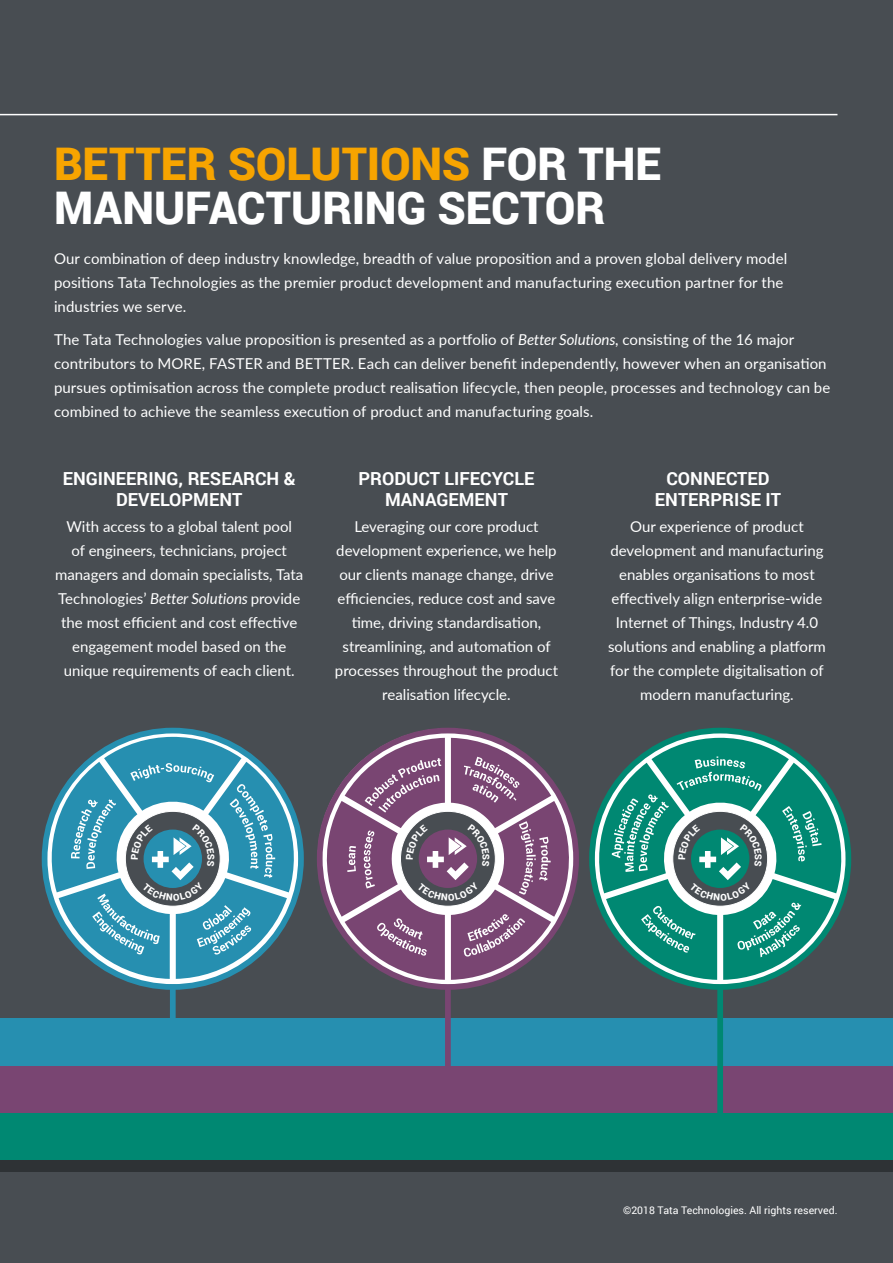
<style>
.page{position:relative;width:893px;height:1263px;background:#484d52}
.page>*{position:absolute;margin:0;border:0;box-sizing:border-box;transform-origin:0 0}
.t1{font:900 45px/43.5px "Roboto";letter-spacing:-.005em;color:#fff}
.t2{font:700 18px/21px "Roboto";color:#fff;text-align:center}
.t3{font:15px/24px "Lato";color:#fff;text-align:center}
.t4{font:10.5px "Roboto";color:#fff}
.s1{color:#f7a400}
.s2{font-style:italic}
</style>
<div class="page">
<div style="left:0;top:1030px;width:893px;height:142px;background:#2e3235"></div>
<div style="left:0;top:1113px;width:893px;height:47px;background:#008872"></div>
<div style="left:0;top:1066px;width:893px;height:47px;background:#794572"></div>
<div style="left:0;top:1019px;width:893px;height:47px;background:#268fb0"></div>
<hr style="left:0;top:114px;width:837px;height:1px;background:#fff">
<div style="left:170px;top:984px;width:6px;height:65px;background:#268fb0"></div>
<div style="left:717px;top:985px;width:6px;height:166px;background:#008872"></div>
<div style="left:445px;top:988px;width:6px;height:116px;background:#794572"></div>
<div style="left:42px;top:728px;width:262px;height:262px;border:6px solid #268fb0;border-radius:50%"></div>
<div style="left:317px;top:728px;width:262px;height:262px;border:6px solid #794572;border-radius:50%"></div>
<div style="left:589px;top:728px;width:262px;height:262px;border:6px solid #008872;border-radius:50%"></div>
<svg style="left:50px;top:737px;width:246px;height:242px"></svg>
<svg style="left:597px;top:738px;width:246px;height:242px"></svg>
<svg style="left:323px;top:738px;width:249px;height:242px"></svg>
<h1 class="t1" style="left:54px;top:141px;width:609px"><span class="s1">BETTER SOLUTIONS</span> FOR THE<br>MANUFACTURING SECTOR</h1>
<p class="t3" style="left:54px;top:246px;width:735px;text-align:left">Our combination of deep industry knowledge, breadth of value proposition and a proven global delivery model positions Tata Technologies as the premier product development and manufacturing execution partner for the industries we serve.</p>
<p class="t3" style="left:54px;top:327px;width:778px;text-align:left">The Tata Technologies value proposition is presented as a portfolio of <span class="s2">Better Solutions</span>, consisting of the 16 major contributors to MORE, FASTER and BETTER. Each can deliver benefit independently, however when an organisation pursues optimisation across the complete product realisation lifecycle, then people, processes and technology can be combined to achieve the seamless execution of product and manufacturing goals.</p>
<p class="t2" style="left:63px;top:467px;width:234px">ENGINEERING, RESEARCH &amp;<br>DEVELOPMENT</p>
<p class="t3" style="left:55px;top:514px;width:250px">With access to a global talent pool<br>of engineers, technicians, project managers and domain specialists, Tata Technologies’ <span class="s2">Better Solutions</span> provide the most efficient and cost effective engagement model based on the unique requirements of each client.</p>
<p class="t2" style="left:358px;top:467px;width:177px">PRODUCT LIFECYCLE<br>MANAGEMENT</p>
<p class="t3" style="left:335px;top:514px;width:225px">Leveraging our core product development experience, we help our clients manage change, drive efficiencies, reduce cost and save time, driving standardisation, streamlining, and automation of processes throughout the product realisation lifecycle.</p>
<p class="t2" style="left:655px;top:467px;width:128px">CONNECTED<br>ENTERPRISE IT</p>
<p class="t3" style="left:608px;top:514px;width:219px">Our experience of product development and manufacturing enables organisations to most effectively align enterprise-wide<br>Internet of Things, Industry 4.0 solutions and enabling a platform for the complete digitalisation of modern manufacturing.</p>
<p class="t4" style="left:623px;top:1203px;width:216px">©2018 Tata Technologies. All rights reserved.</p>
</div>
